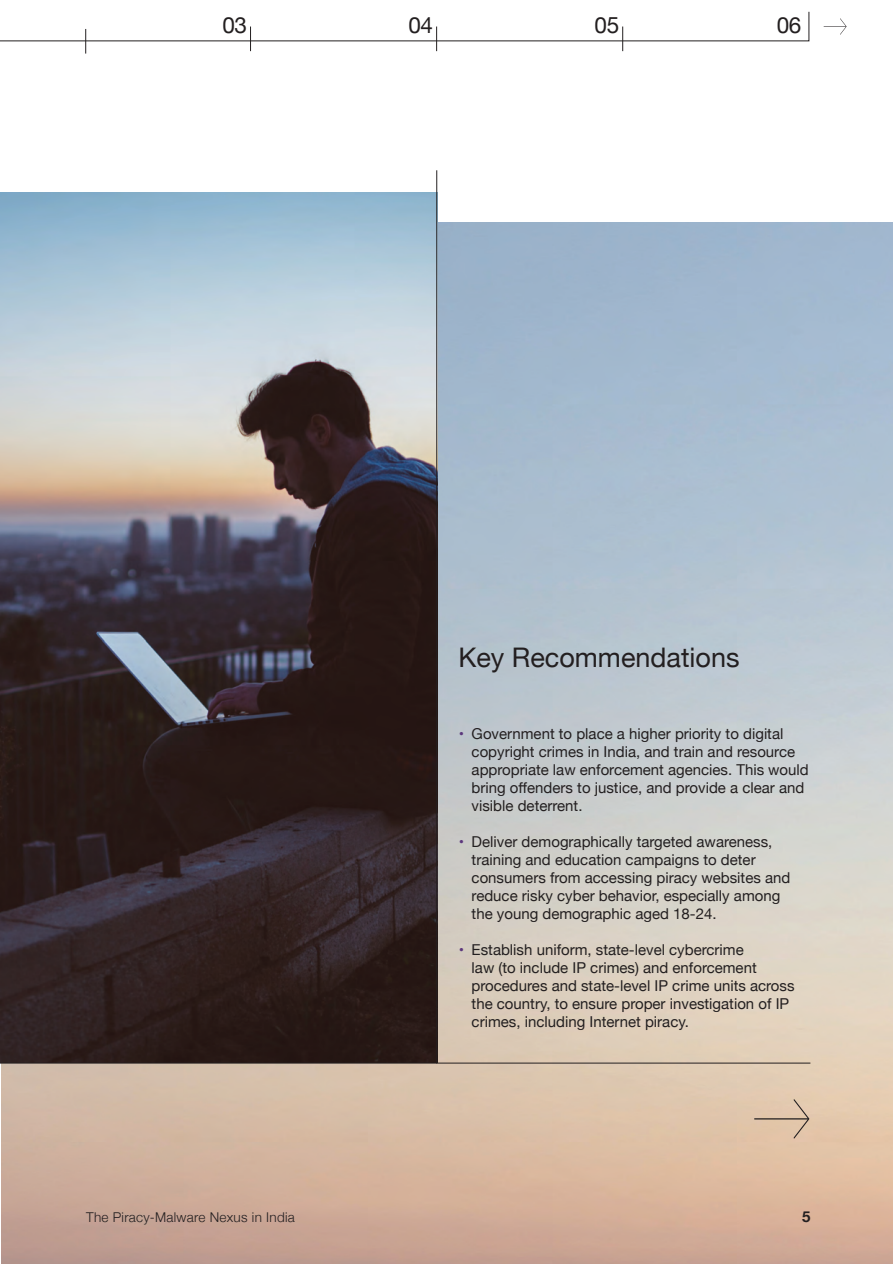
<style>
.page{position:relative;width:893px;height:1264px;background:#fff}
.page>*{position:absolute;margin:0;border:0;box-sizing:border-box;transform-origin:0 0}
.t1{font:27px "Helvetica Neue";color:#231f20}
.t2{font:22.5px "Helvetica Neue";letter-spacing:-.02em;color:#231f20}
.t3{font:15px/18px "Helvetica Neue";color:#231f20}
.t4{font:700 15px "Helvetica Neue";color:#231f20}
.t5{font:300 13.5px "Helvetica Neue";letter-spacing:.02em;color:#231f20}
.s1{color:#5c377c}
</style>
<div class="page">
<img style="left:1px;top:222px;width:892px;height:1042px">
<img style="left:0;top:193px;width:436px;height:869px">
<hr style="left:436px;top:170px;width:1px;height:893px;background:#231f20">
<hr style="left:0;top:1062px;width:810px;height:1px;background:#231f20">
<svg style="left:754px;top:1099px;width:55px;height:39px;background:#d7bca3"></svg>
<svg style="left:0;top:11px;width:809px;height:43px"></svg>
<svg style="left:823px;top:18px;width:23px;height:17px"></svg>
<h2 class="t2" style="left:222px;top:9px;width:26px">03</h2>
<h2 class="t2" style="left:408px;top:9px;width:26px">04</h2>
<h2 class="t2" style="left:594px;top:9px;width:26px">05</h2>
<h2 class="t2" style="left:777px;top:9px;width:26px">06</h2>
<h1 class="t1" style="left:458px;top:638px;width:283px">Key Recommendations</h1>
<p class="t3" style="left:471px;top:726px;width:339px;text-indent:-13px"><span class="s1">•</span> Government to place a higher priority to digital copyright crimes in India, and train and resource appropriate law enforcement agencies. This would bring offenders to justice, and provide a clear and visible deterrent.</p>
<p class="t3" style="left:471px;top:834px;width:320px;text-indent:-13px"><span class="s1">•</span> Deliver demographically targeted awareness, training and education campaigns to deter consumers from accessing piracy websites and reduce risky cyber behavior, especially among the young demographic aged 18-24.</p>
<p class="t3" style="left:471px;top:942px;width:324px;text-indent:-13px"><span class="s1">•</span> Establish uniform, state-level cybercrime<br>law (to include IP crimes) and enforcement procedures and state-level IP crime units across the country, to ensure proper investigation of IP crimes, including Internet piracy.</p>
<p class="t5" style="left:86px;top:1206px;width:210px">The Piracy-Malware Nexus in India</p>
<p class="t4" style="left:802px;top:1204px;width:10px">5</p>
</div>
